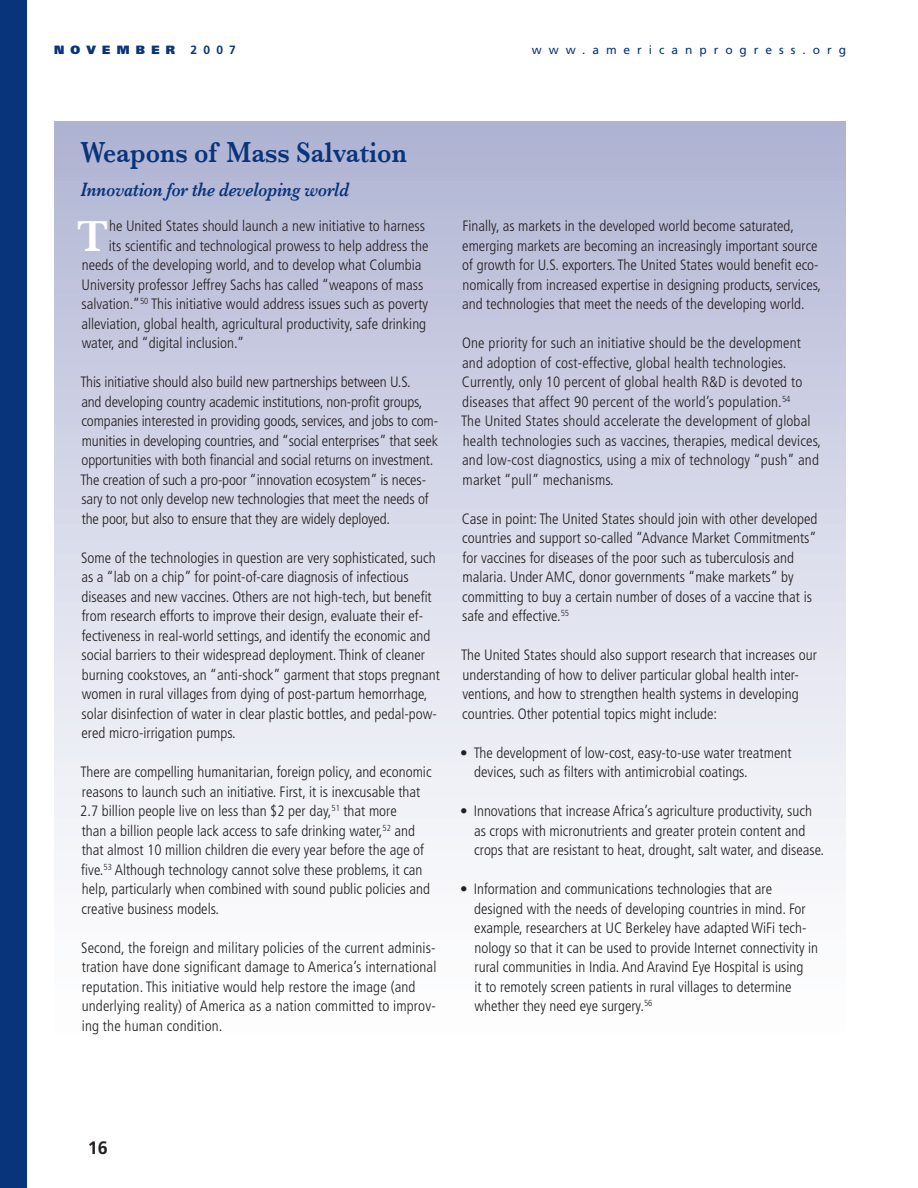
<style>
.page{position:relative;width:918px;height:1188px;background:#fff}
.page>*{position:absolute;margin:0;border:0;box-sizing:border-box;transform-origin:0 0}
.t1{font:600 44.4px "Baskerville";color:#fff}
.t2{font:600 29.7px "Baskerville";color:#08347b;scale:.86 1}
.t3{font:italic 600 19.8px "Baskerville";letter-spacing:-.01em;color:#08347b;scale:.86 1}
.t4{font:700 18px "Frutiger";color:#231f20}
.t5{font:300 condensed 15px/19.5px "Frutiger";color:#231f20}
.t6{font:12px "Frutiger";letter-spacing:.58em;color:#08347b}
.t7{font:900 12px "Frutiger";letter-spacing:.52em;color:#08347b}
.t8{font:700 12px "Frutiger";color:#08347b}
</style>
<div class="page">
<div style="left:0;top:0;width:27px;height:1188px;background:#08347b"></div>
<div style="left:54px;top:122px;width:792px;height:949px;background:linear-gradient(to bottom,#b2b7d5,#fff)"></div>
<p class="t7" style="left:54px;top:42px;width:123px">NOVEMBER</p>
<p class="t8" style="left:191px;top:43px;width:47px">2007</p>
<p class="t6" style="left:532px;top:43px;width:316px">www.americanprogress.org</p>
<h2 class="t2" style="left:80px;top:135px;width:381px">Weapons of Mass Salvation</h2>
<h3 class="t3" style="left:80px;top:178px;width:314px">Innovation for the developing world</h3>
<h1 class="t1" style="left:77px;top:210px;width:33px">T</h1>
<p class="t5" style="left:109px;top:217px;width:318px">he United States should launch a new initiative to harness</p>
<p class="t5" style="left:109px;top:236px;width:321px">its scientific and technological prowess to help address the</p>
<p class="t5" style="left:82px;top:256px;width:341px">needs of the developing world, and to develop what Columbia</p>
<p class="t5" style="left:82px;top:275px;width:343px">University professor Jeffrey Sachs has called “weapons of mass</p>
<p class="t5" style="left:81px;top:295px;width:348px">salvation.”<sup>50</sup> This initiative would address issues such as poverty</p>
<p class="t5" style="left:81px;top:314px;width:346px">alleviation, global health, agricultural productivity, safe drinking</p>
<p class="t5" style="left:82px;top:334px;width:164px">water, and “digital inclusion.”</p>
<p class="t5" style="left:81px;top:373px;width:359px">This initiative should also build new partnerships between U.S.<br>and developing country academic institutions, non-profit groups, companies interested in providing goods, services, and jobs to com&shy;munities in developing countries, and “social enterprises” that seek opportunities with both financial and social returns on investment.<br>The creation of such a pro-poor “innovation ecosystem” is neces&shy;sary to not only develop new technologies that meet the needs of the poor, but also to ensure that they are widely deployed.</p>
<p class="t5" style="left:81px;top:548px;width:360px">Some of the technologies in question are very sophisticated, such as a “lab on a chip” for point-of-care diagnosis of infectious diseases and new vaccines. Others are not high-tech, but benefit from research efforts to improve their design, evaluate their ef&shy;fectiveness in real-world settings, and identify the economic and social barriers to their widespread deployment. Think of cleaner burning cookstoves, an “anti-shock” garment that stops pregnant women in rural villages from dying of post-partum hemorrhage, solar disinfection of water in clear plastic bottles, and pedal-pow&shy;ered micro-irrigation pumps.</p>
<p class="t5" style="left:80px;top:763px;width:353px">There are compelling humanitarian, foreign policy, and economic reasons to launch such an initiative. First, it is inexcusable that 2.7 billion people live on less than $2 per day,<sup>51</sup> that more<br>than a billion people lack access to safe drinking water,<sup>52</sup> and that almost 10 million children die every year before the age of five.<sup>53</sup> Although technology cannot solve these problems, it can help, particularly when combined with sound public policies and creative business models.</p>
<p class="t5" style="left:81px;top:938px;width:357px">Second, the foreign and military policies of the current adminis&shy;tration have done significant damage to America’s international reputation. This initiative would help restore the image (and underlying reality) of America as a nation committed to improv&shy;ing the human condition.</p>
<p class="t5" style="left:462px;top:217px;width:361px">Finally, as markets in the developed world become saturated, emerging markets are becoming an increasingly important source of growth for U.S. exporters. The United States would benefit eco&shy;nomically from increased expertise in designing products, services, and technologies that meet the needs of the developing world.</p>
<p class="t5" style="left:461px;top:334px;width:361px">One priority for such an initiative should be the development and adoption of cost-effective, global health technologies.<br>Currently, only 10 percent of global health R&amp;D is devoted to diseases that affect 90 percent of the world’s population.<sup>54<br></sup>The United States should accelerate the development of global health technologies such as vaccines, therapies, medical devices, and low-cost diagnostics, using a mix of technology “push” and market “pull” mechanisms.</p>
<p class="t5" style="left:462px;top:509px;width:357px">Case in point: The United States should join with other developed countries and support so-called “Advance Market Commitments” for vaccines for diseases of the poor such as tuberculosis and malaria. Under AMC, donor governments “make markets” by committing to buy a certain number of doses of a vaccine that is safe and effective.<sup>55</sup></p>
<p class="t5" style="left:461px;top:646px;width:357px">The United States should also support research that increases our understanding of how to deliver particular global health inter&shy;ventions, and how to strengthen health systems in developing countries. Other potential topics might include:</p>
<p class="t5" style="left:474px;top:743px;width:319px;text-indent:-14px">• The development of low-cost, easy-to-use water treatment devices, such as filters with antimicrobial coatings.</p>
<p class="t5" style="left:474px;top:802px;width:352px;text-indent:-14px">• Innovations that increase Africa’s agriculture productivity, such as crops with micronutrients and greater protein content and crops that are resistant to heat, drought, salt water, and disease.</p>
<p class="t5" style="left:474px;top:880px;width:345px;text-indent:-14px">• Information and communications technologies that are designed with the needs of developing countries in mind. For example, researchers at UC Berkeley have adapted WiFi tech&shy;nology so that it can be used to provide Internet connectivity in rural communities in India. And Aravind Eye Hospital is using<br>it to remotely screen patients in rural villages to determine whether they need eye surgery.<sup>56</sup></p>
<p class="t4" style="left:88px;top:1137px;width:20px">16</p>
</div>
